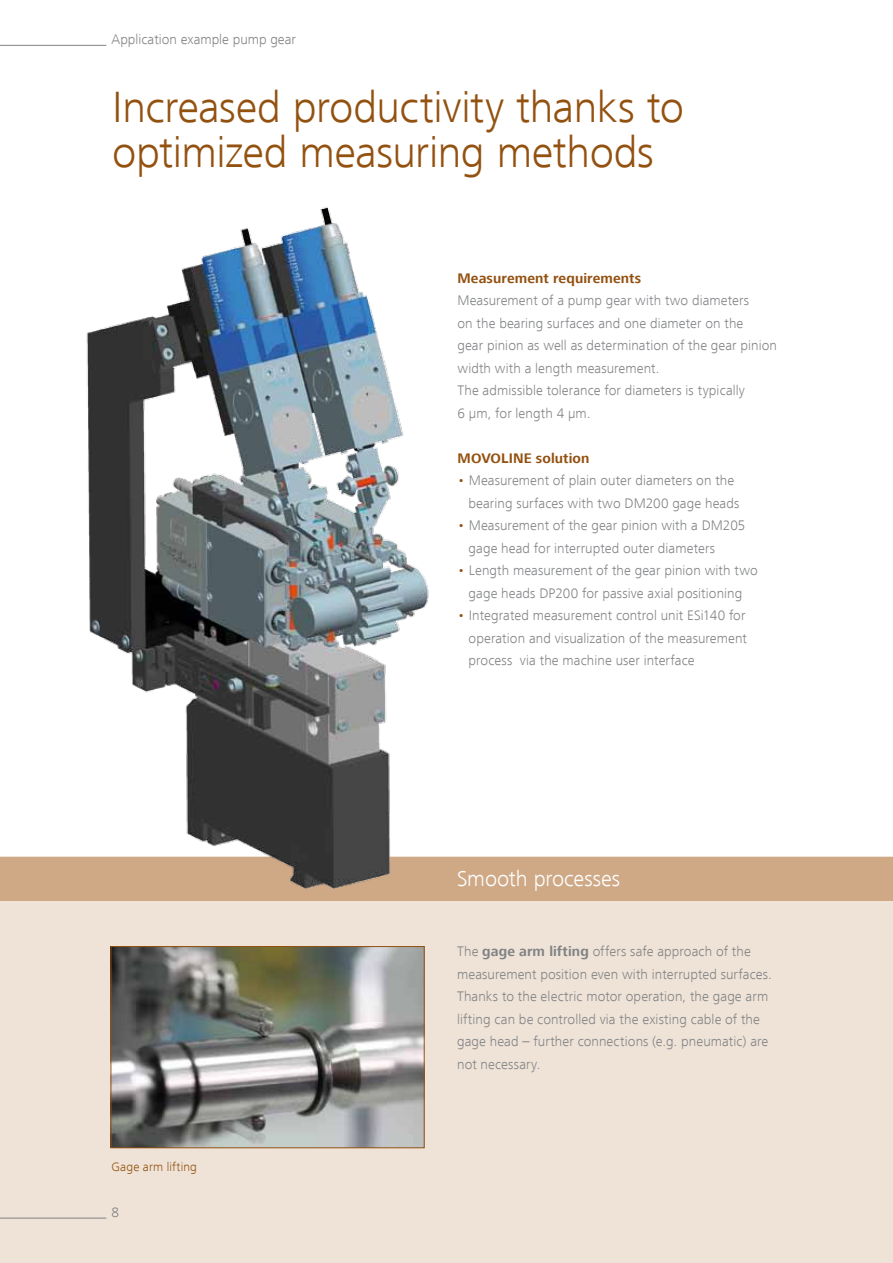
<style>
.page{position:relative;width:893px;height:1263px;background:#fff}
.page>*{position:absolute;margin:0;border:0;box-sizing:border-box;transform-origin:0 0}
.t1{font:300 45px/45px "Frutiger Next LT";letter-spacing:-.01em;color:#935110}
.t2{font:300 22.5px "Frutiger Next LT";letter-spacing:-.005em;color:#fff}
.t3{font:300 14.25px/22.5px "Frutiger Next LT";letter-spacing:.005em;color:#808285}
.t4{font:700 14.25px "Frutiger Next LT";letter-spacing:.005em;color:#935110}
.t5{font:300 12.75px "Frutiger Next LT";letter-spacing:.01em;color:#935110}
.s1{color:#935110}
.s2{font-weight:700}
</style>
<div class="page">
<div style="left:0;top:857px;width:893px;height:406px;background:#efe3d7"></div>
<div style="left:0;top:857px;width:893px;height:43px;background:#cfa986"></div>
<hr style="left:0;top:1218px;width:106px;height:1px;background:#808285">
<hr style="left:0;top:45px;width:106px;height:1px;background:#808285">
<img style="left:48px;top:207px;width:439px;height:694px">
<img style="left:113px;top:948px;width:310px;height:198px">
<div style="left:111px;top:946px;width:314px;height:202px;border:1px solid #935110"></div>
<p class="t3" style="left:112px;top:28px;width:186px">Application example pump gear</p>
<h1 class="t1" style="left:112px;top:85px;width:573px">Increased productivity thanks to optimized measuring methods</h1>
<p class="t4" style="left:457px;top:270px;width:185px">Measurement requirements</p>
<p class="t3" style="left:457px;top:289px;width:321px">Measurement of a pump gear with two diameters<br>on the bearing surfaces and one diameter on the<br>gear pinion as well as determination of the gear pinion width with a length measurement.<br>The admissible tolerance for diameters is typically<br>6 µm, for length 4 µm.</p>
<p class="t4" style="left:457px;top:450px;width:24px">MOVOLINE</p>
<p class="t4" style="left:536px;top:450px;width:55px">solution</p>
<p class="t3" style="left:469px;top:469px;width:272px;text-indent:-11px"><span class="s1">•</span> Measurement of plain outer diameters on the bearing surfaces with two DM200 gage heads</p>
<p class="t3" style="left:469px;top:514px;width:278px;text-indent:-11px"><span class="s1">•</span> Measurement of the gear pinion with a DM205 gage head for interrupted outer diameters</p>
<p class="t3" style="left:457px;top:559px;width:302px;text-align:center"><span class="s1">•</span> Length measurement of the gear pinion with two gage heads DP200 for passive axial positioning</p>
<p class="t3" style="left:469px;top:604px;width:280px;text-align:justify;text-indent:-11px"><span class="s1">•</span> Integrated measurement control unit ESi140 for operation and visualization of the measurement process via the machine user interface</p>
<h2 class="t2" style="left:457px;top:866px;width:165px">Smooth processes</h2>
<p class="t5" style="left:112px;top:1160px;width:87px">Gage arm lifting</p>
<p class="t3" style="left:112px;top:1201px;width:9px">8</p>
<p class="t3" style="left:457px;top:940px;width:316px">The <span class="s2">gage arm lifting</span> offers safe approach of the measurement position even with interrupted surfaces.<br>Thanks to the electric motor operation, the gage arm lifting can be controlled via the existing cable of the gage head – further connections (e.g. pneumatic) are not necessary.</p>
</div>
